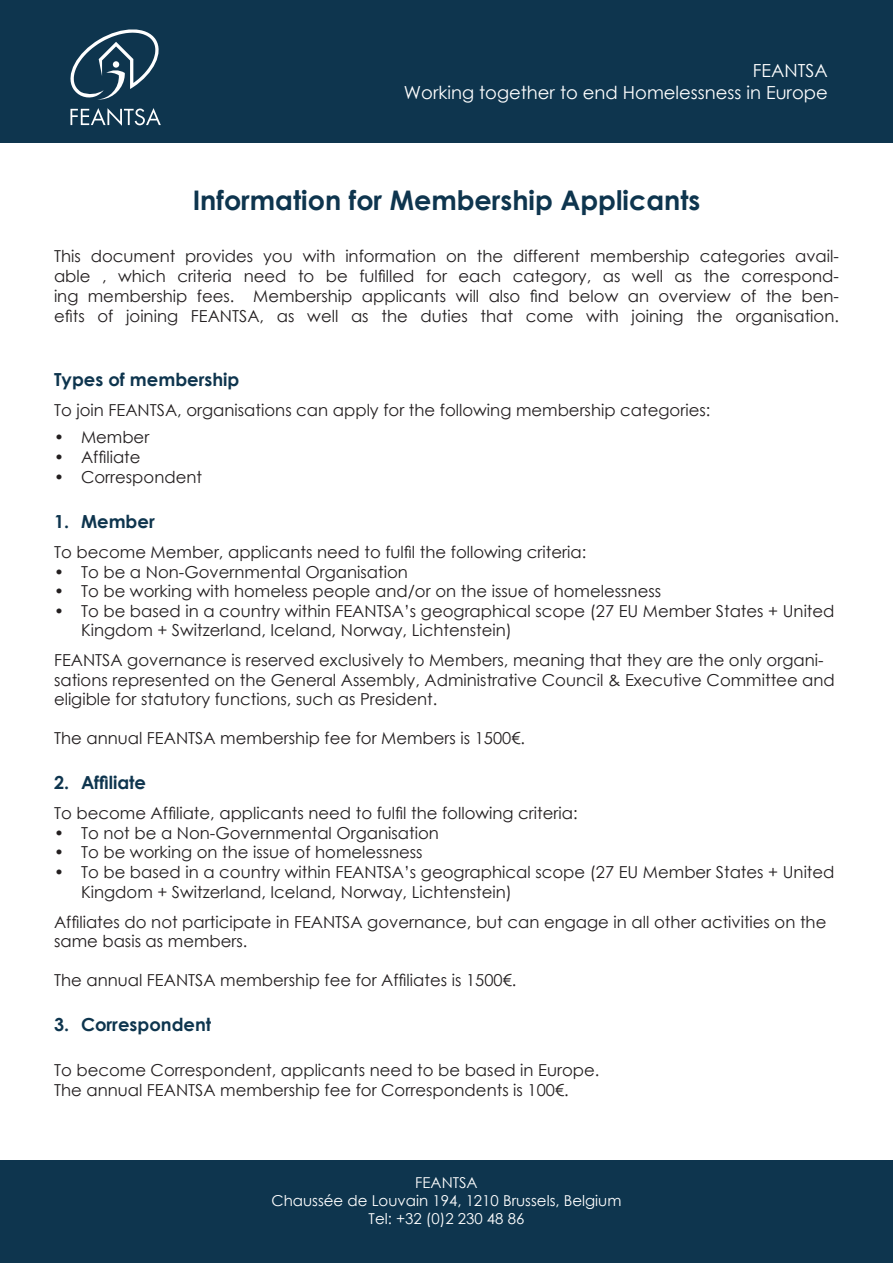
<style>
.page{position:relative;width:893px;height:1263px;background:#fff}
.page>*{position:absolute;margin:0;border:0;box-sizing:border-box;transform-origin:0 0}
.t1{font:700 27px "Century Gothic";color:#0e354e}
.t2{font:700 18px "Century Gothic";color:#0e354e}
.t3{font:18px "Century Gothic";color:#fff}
.t4{font:16.5px/19.8px "Century Gothic";color:#231f20}
.t5{font:15px "Century Gothic";color:#fff}
</style>
<div class="page">
<div style="left:0;top:0;width:893px;height:142px;background:#0e354e"></div>
<svg style="left:70px;top:108px;width:91px;height:18px"></svg>
<svg style="left:70px;top:29px;width:89px;height:71px"></svg>
<div style="left:0;top:1161px;width:893px;height:102px;background:#0e354e"></div>
<p class="t3" style="left:753px;top:58px;width:76px">FEANTSA</p>
<p class="t3" style="left:404px;top:80px;width:425px">Working together to end Homelessness in Europe</p>
<p class="t1" style="left:193px;top:180px;width:509px">Information for Membership Applicants</p>
<p class="t4" style="left:54px;top:246px;width:786px;text-align:justify">This document provides you with information on the different membership categories avail&shy;able , which criteria need to be fulfilled for each category, as well as the correspond&shy;ing membership fees. Membership applicants will also find below an overview of the ben&shy;efits of joining FEANTSA, as well as the duties that come with joining the organisation.</p>
<p class="t2" style="left:54px;top:366px;width:187px">Types of membership</p>
<p class="t4" style="left:54px;top:400px;width:658px">To join FEANTSA, organisations can apply for the following membership categories:</p>
<p class="t4" style="left:54px;top:427px;width:97px">• Member</p>
<p class="t4" style="left:54px;top:447px;width:88px">• Affiliate</p>
<p class="t4" style="left:54px;top:467px;width:150px">• Correspondent</p>
<p class="t2" style="left:54px;top:508px;width:102px">1. Member</p>
<p class="t4" style="left:54px;top:542px;width:534px">To become Member, applicants need to fulfil the following criteria:</p>
<p class="t4" style="left:54px;top:561px;width:355px">• To be a Non-Governmental Organisation</p>
<p class="t4" style="left:54px;top:581px;width:609px">• To be working with homeless people and/or on the issue of homelessness</p>
<p class="t4" style="left:81px;top:600px;width:755px;text-indent:-27px">• To be based in a country within FEANTSA’s geographical scope (27 EU Member States + United<br>Kingdom + Switzerland, Iceland, Norway, Lichtenstein)</p>
<p class="t4" style="left:54px;top:650px;width:782px">FEANTSA governance is reserved exclusively to Members, meaning that they are the only organi&shy;sations represented on the General Assembly, Administrative Council &amp; Executive Committee and eligible for statutory functions, such as President.</p>
<p class="t4" style="left:54px;top:728px;width:473px">The annual FEANTSA membership fee for Members is 1500€.</p>
<p class="t2" style="left:54px;top:769px;width:94px">2. Affiliate</p>
<p class="t4" style="left:54px;top:803px;width:525px">To become Affiliate, applicants need to fulfil the following criteria:</p>
<p class="t4" style="left:54px;top:823px;width:386px">• To not be a Non-Governmental Organisation</p>
<p class="t4" style="left:54px;top:842px;width:370px">• To be working on the issue of homelessness</p>
<p class="t4" style="left:81px;top:862px;width:755px;text-indent:-27px">• To be based in a country within FEANTSA’s geographical scope (27 EU Member States + United<br>Kingdom + Switzerland, Iceland, Norway, Lichtenstein)</p>
<p class="t4" style="left:54px;top:912px;width:774px">Affiliates do not participate in FEANTSA governance, but can engage in all other activities on the same basis as members.</p>
<p class="t4" style="left:54px;top:970px;width:464px">The annual FEANTSA membership fee for Affiliates is 1500€.</p>
<p class="t2" style="left:54px;top:1011px;width:159px">3. Correspondent</p>
<p class="t4" style="left:54px;top:1060px;width:547px">To become Correspondent, applicants need to be based in Europe.</p>
<p class="t4" style="left:54px;top:1079px;width:516px">The annual FEANTSA membership fee for Correspondents is 100€.</p>
<p class="t5" style="left:415px;top:1172px;width:64px">FEANTSA</p>
<p class="t5" style="left:271px;top:1190px;width:351px">Chaussée de Louvain 194, 1210 Brussels, Belgium</p>
<p class="t5" style="left:369px;top:1208px;width:157px">Tel: +32 (0)2 230 48 86</p>
</div>
